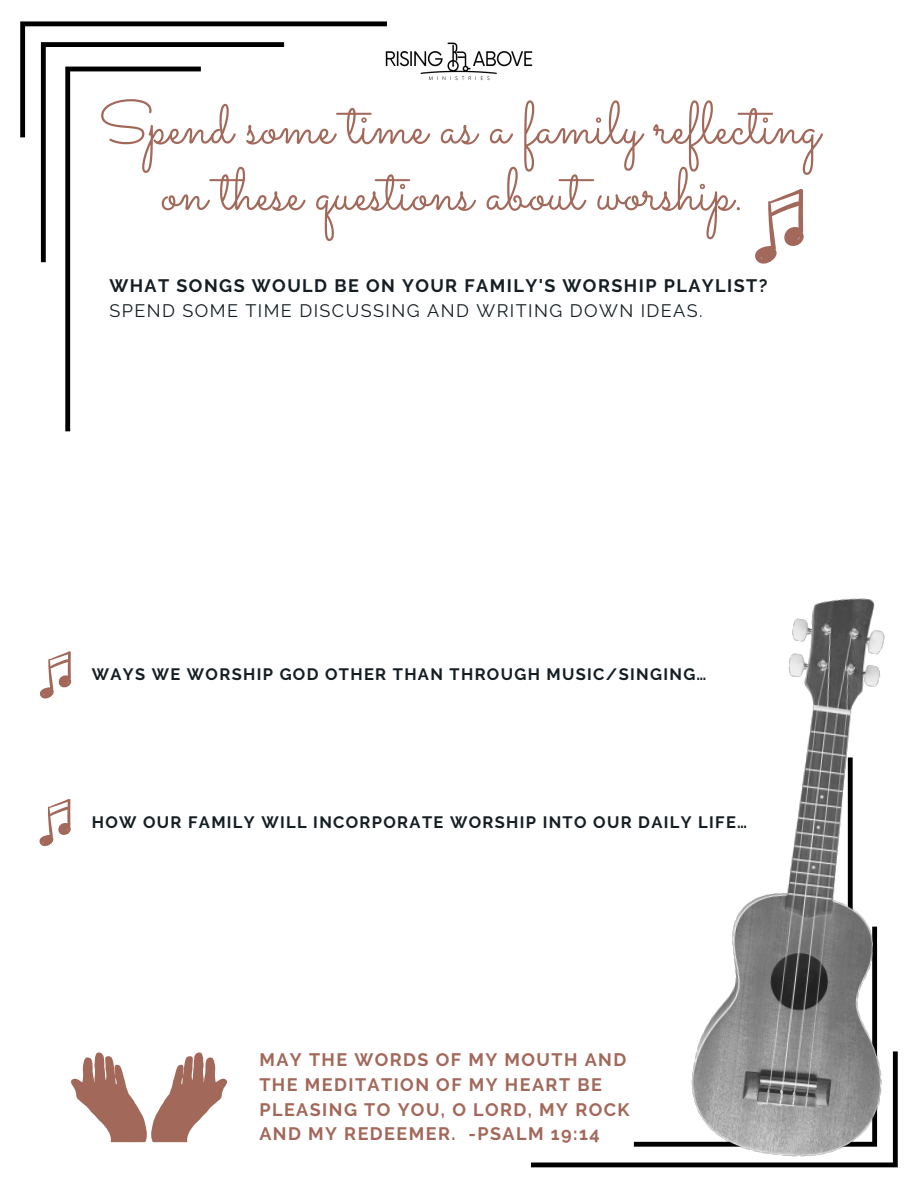
<style>
.page{position:relative;width:918px;height:1188px;background:#fff}
.page>*{position:absolute;margin:0;border:0;box-sizing:border-box;transform-origin:0 0}
.t1{font:60px/66.3px "Sacramento";color:#a2685a;text-align:center}
.t2{font:700 18px/24.8px "Raleway";letter-spacing:.08em;color:#a2685a}
.t3{font:700 18px/24.8px "Raleway";letter-spacing:.08em;color:#151e23}
.t4{font:700 16.5px "Raleway";letter-spacing:.08em;color:#151e23}
.s1{font-weight:400}
</style>
<div class="page">
<svg style="left:755px;top:189px;width:49px;height:75px"></svg>
<svg style="left:71px;top:1052px;width:156px;height:90px"></svg>
<svg style="left:20px;top:21px;width:367px;height:410px"></svg>
<img style="left:586px;top:598px;width:312px;height:570px">
<svg style="left:39px;top:651px;width:32px;height:48px"></svg>
<svg style="left:39px;top:799px;width:32px;height:48px"></svg>
<img style="left:378px;top:37px;width:155px;height:48px">
<p class="t1" style="left:98px;top:89px;width:723px">Spend some time as a family reflecting on these questions about worship.</p>
<p class="t3" style="left:109px;top:273px;width:660px">WHAT SONGS WOULD BE ON YOUR FAMILY'S WORSHIP PLAYLIST?<br><span class="s1">SPEND SOME TIME DISCUSSING AND WRITING DOWN IDEAS.</span></p>
<p class="t4" style="left:92px;top:664px;width:616px">WAYS WE WORSHIP GOD OTHER THAN THROUGH MUSIC/SINGING…</p>
<p class="t4" style="left:92px;top:813px;width:657px">HOW OUR FAMILY WILL INCORPORATE WORSHIP INTO OUR DAILY LIFE…</p>
<p class="t2" style="left:259px;top:1047px;width:372px">MAY THE WORDS OF MY MOUTH AND<br>THE MEDITATION OF MY HEART BE<br>PLEASING TO YOU, O LORD, MY ROCK<br>AND MY REDEEMER. -PSALM 19:14</p>
</div>
